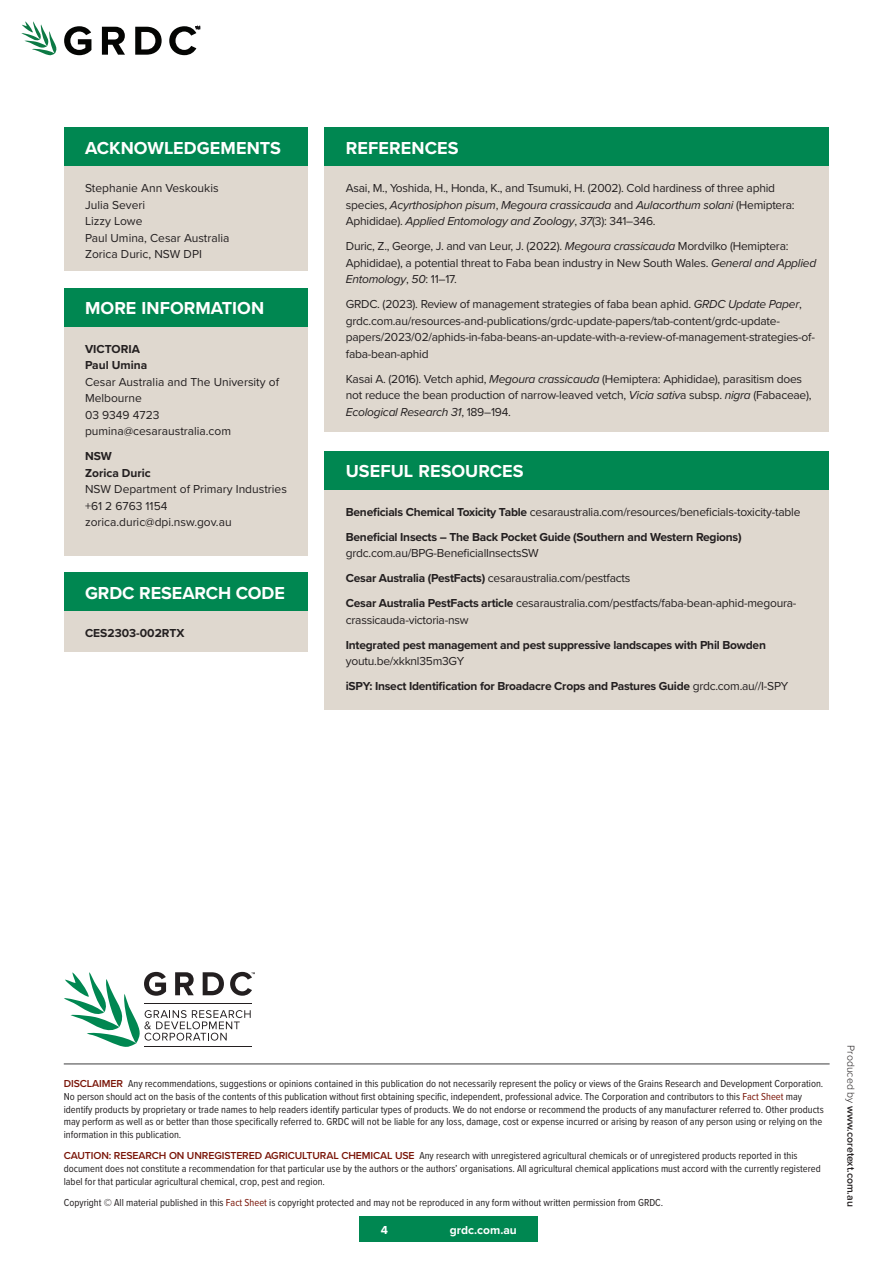
<style>
.page{position:relative;width:893px;height:1263px;background:#fff}
.page>*{position:absolute;margin:0;border:0;box-sizing:border-box;transform-origin:0 0}
._005_Quote_big{font:700 18px "Proxima Nova";letter-spacing:.005em;color:#fff}
.Useful_resources_copy{font:12px/16.5px "Proxima Nova";letter-spacing:-.02em;color:#231f20}
.Useful_resources_copy-2{font:700 12px/16.5px "Proxima Nova";letter-spacing:-.02em;color:#231f20}
.Useful_resources_copy-3{font:12px/16.5px "Proxima Nova";color:#231f20}
.Useful_resources_copy-4{font:700 12px/16.5px "Proxima Nova";color:#231f20}
.t1{font:700 12px "Proxima Nova";color:#fff}
.t2{font:10.5px/12.8px "Proxima Nova Cond";color:#231f20}
.t3{font:600 10.5px "Proxima Nova";color:#231f20}
.s1{font-style:italic}
.s2{font-weight:700}
.s3{font-weight:400}
.s4{font-family:"Proxima Nova";font-weight:600;color:#791407}
.s5{color:#791407}
.s6{font-weight:300}
</style>
<div class="page">
<svg style="left:21px;top:21px;width:36px;height:34px"></svg>
<svg style="left:64px;top:26px;width:27px;height:29px"></svg>
<svg style="left:102px;top:27px;width:23px;height:28px"></svg>
<svg style="left:135px;top:27px;width:27px;height:28px"></svg>
<svg style="left:169px;top:26px;width:31px;height:29px"></svg>
<hr style="left:64px;top:1063px;width:766px;height:1px;background:#3e3e3f">
<div style="left:64px;top:326px;width:244px;height:230px;background:#dfd8cf"></div>
<div style="left:64px;top:166px;width:244px;height:105px;background:#dfd8cf"></div>
<div style="left:64px;top:611px;width:244px;height:40px;background:#dfd8cf"></div>
<div style="left:325px;top:489px;width:504px;height:221px;background:#dfd8cf"></div>
<div style="left:325px;top:166px;width:504px;height:266px;background:#dfd8cf"></div>
<div style="left:64px;top:288px;width:244px;height:38px;background:#008751"></div>
<div style="left:64px;top:128px;width:244px;height:38px;background:#008751"></div>
<div style="left:64px;top:573px;width:244px;height:38px;background:#008751"></div>
<div style="left:325px;top:451px;width:504px;height:38px;background:#008751"></div>
<div style="left:325px;top:128px;width:504px;height:38px;background:#008751"></div>
<svg style="left:64px;top:972px;width:191px;height:75px"></svg>
<div style="left:360px;top:1216px;width:178px;height:26px;background:#008751"></div>
<p class="_005_Quote_big" style="left:85px;top:134px;width:197px">ACKNOWLEDGEMENTS</p>
<p class="Useful_resources_copy-3" style="left:85px;top:180px;width:146px">Stephanie Ann Veskoukis<br>Julia Severi<br>Lizzy Lowe<br>Paul Umina, Cesar Australia<br>Zorica Duric, NSW DPI</p>
<p class="_005_Quote_big" style="left:85px;top:295px;width:181px">MORE INFORMATION</p>
<p class="Useful_resources_copy-4" style="left:85px;top:340px;width:64px">VICTORIA<br>Paul Umina</p>
<p class="Useful_resources_copy-3" style="left:85px;top:373px;width:196px">Cesar Australia and The University of<br>Melbourne</p>
<p class="Useful_resources_copy-3" style="left:85px;top:406px;width:76px">03 9349 4723</p>
<p class="Useful_resources_copy-3" style="left:85px;top:423px;width:148px">pumina@cesaraustralia.com</p>
<p class="Useful_resources_copy-4" style="left:85px;top:448px;width:67px">NSW<br>Zorica Duric</p>
<p class="Useful_resources_copy-3" style="left:85px;top:481px;width:203px">NSW Department of Primary Industries</p>
<p class="Useful_resources_copy-3" style="left:85px;top:497px;width:84px">+61 2 6763 1154</p>
<p class="Useful_resources_copy-3" style="left:85px;top:514px;width:148px">zorica.duric@dpi.nsw.gov.au</p>
<p class="_005_Quote_big" style="left:85px;top:579px;width:201px">GRDC RESEARCH CODE</p>
<p class="Useful_resources_copy-4" style="left:85px;top:625px;width:101px">CES2303-002RTX</p>
<p class="_005_Quote_big" style="left:346px;top:134px;width:114px">REFERENCES</p>
<p class="Useful_resources_copy" style="left:346px;top:180px;width:450px">Asai, M., Yoshida, H., Honda, K., and Tsumuki, H. (2002). Cold hardiness of three aphid species, <span class="s1">Acyrthosiphon pisum</span>, <span class="s1">Megoura crassicauda</span> and <span class="s1">Aulacorthum solani</span> (Hemiptera:<br>Aphididae). <span class="s1">Applied Entomology and Zoology</span>, <span class="s1">37</span>(3): 341–346.</p>
<p class="Useful_resources_copy" style="left:346px;top:238px;width:472px">Duric, Z., George, J. and van Leur, J. (2022). <span class="s1">Megoura crassicauda</span> Mordvilko (Hemiptera:<br>Aphididae), a potential threat to Faba bean industry in New South Wales. <span class="s1">General and Applied<br>Entomology</span>, <span class="s1">50</span>: 11–17.</p>
<p class="Useful_resources_copy" style="left:346px;top:296px;width:471px">GRDC. (2023). Review of management strategies of faba bean aphid. <span class="s1">GRDC Update Paper</span>, grdc.com.au/resources-and-publications/grdc-update-papers/tab-content/grdc-update&shy;papers/2023/02/aphids-in-faba-beans-an-update-with-a-review-of-management-strategies-of&shy;faba-bean-aphid</p>
<p class="Useful_resources_copy" style="left:346px;top:370px;width:467px">Kasai A. (2016). Vetch aphid, <span class="s1">Megoura crassicauda</span> (Hemiptera: Aphididae), parasitism does not reduce the bean production of narrow-leaved vetch, <span class="s1">Vicia sativ</span>a subsp. <span class="s1">nigra</span> (Fabaceae),<br><span class="s1">Ecological Research 31</span>, 189–194.</p>
<p class="_005_Quote_big" style="left:346px;top:458px;width:179px">USEFUL RESOURCES</p>
<p class="Useful_resources_copy" style="left:346px;top:503px;width:456px"><span class="s2">Beneficials Chemical Toxicity Table</span> cesaraustralia.com/resources/beneficials-toxicity-table</p>
<p class="Useful_resources_copy-2" style="left:346px;top:528px;width:397px">Beneficial Insects – The Back Pocket Guide (Southern and Western Regions) <span class="s3">grdc.com.au/BPG-BeneficialInsectsSW</span></p>
<p class="Useful_resources_copy" style="left:346px;top:569px;width:286px"><span class="s2">Cesar Australia (PestFacts)</span> cesaraustralia.com/pestfacts</p>
<p class="Useful_resources_copy" style="left:346px;top:594px;width:452px"><span class="s2">Cesar Australia PestFacts article</span> cesaraustralia.com/pestfacts/faba-bean-aphid-megoura&shy;crassicauda-victoria-nsw</p>
<p class="Useful_resources_copy-2" style="left:346px;top:636px;width:422px">Integrated pest management and pest suppressive landscapes with Phil Bowden <span class="s3">youtu.be/xkknl35m3GY</span></p>
<p class="Useful_resources_copy-2" style="left:346px;top:678px;width:444px">iSPY: Insect Identification for Broadacre Crops and Pastures Guide <span class="s3">grdc.com.au//I-SPY</span></p>
<p class="t2" style="left:64px;top:1077px;width:761px"><span class="s4">DISCLAIMER</span> Any recommendations, suggestions or opinions contained in this publication do not necessarily represent the policy or views of the Grains Research and Development Corporation.<br>No person should act on the basis of the contents of this publication without first obtaining specific, independent, professional advice. The Corporation and contributors to this <span class="s5">Fact Sheet</span> may identify products by proprietary or trade names to help readers identify particular types of products. We do not endorse or recommend the products of any manufacturer referred to. Other products may perform as well as or better than those specifically referred to. GRDC will not be liable for any loss, damage, cost or expense incurred or arising by reason of any person using or relying on the information in this publication.</p>
<p class="t2" style="left:64px;top:1149px;width:758px"><span class="s4">CAUTION: RESEARCH ON UNREGISTERED AGRICULTURAL CHEMICAL USE</span> Any research with unregistered agricultural chemicals or of unregistered products reported in this document does not constitute a recommendation for that particular use by the authors or the authors’ organisations. All agricultural chemical applications must accord with the currently registered label for that particular agricultural chemical, crop, pest and region.</p>
<p class="t2" style="left:64px;top:1196px;width:601px">Copyright © All material published in this <span class="s5">Fact Sheet</span> is copyright protected and may not be reproduced in any form without written permission from GRDC.</p>
<p class="t1" style="left:381px;top:1221px;width:9px">4</p>
<p class="t1" style="left:450px;top:1221px;width:69px">grdc.com.au</p>
<p class="t3" style="left:859px;top:1045px;width:163px;rotate:90deg"><span class="s6">Produced by</span> www.coretext.com.au</p>
</div>
